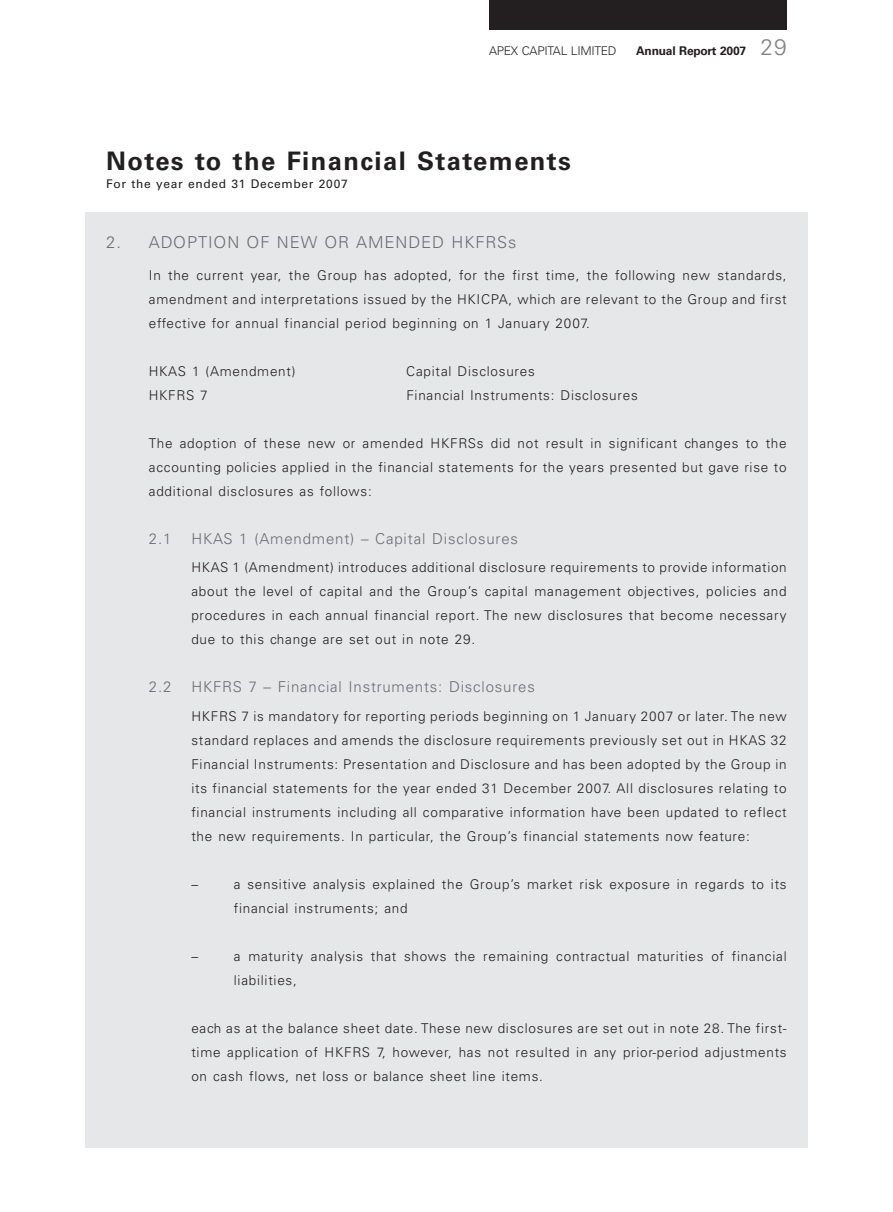
<style>
.page{position:relative;width:893px;height:1212px;background:#fff}
.page>*{position:absolute;margin:0;border:0;box-sizing:border-box;transform-origin:0 0}
.t1{font:700 25.5px "Univers LT Std";letter-spacing:.055em;color:#231f20}
.t2{font:300 16.5px "Univers LT Std";letter-spacing:.055em;color:#6c6d70}
.t3{font:300 15px "Univers LT Std";letter-spacing:.055em;color:#6c6d70}
.t4{font:300 13.5px/24px "Univers LT Std";letter-spacing:.055em;color:#231f20;text-align:justify}
.t5{font:12px "Univers LT Std";letter-spacing:.055em;color:#231f20}
.t6{font:300 12px "Univers LT Std";letter-spacing:-.02em;color:#231f20}
.t7{font:700 12px "Univers LT Std";letter-spacing:-.02em;color:#231f20}
.s1{font-weight:300;font-size:22.5px;color:#808285}
</style>
<div class="page">
<div style="left:489px;top:0;width:298px;height:30px;background:#231f20"></div>
<div style="left:85px;top:213px;width:723px;height:935px;background:#e6e7e9"></div>
<p class="t6" style="left:489px;top:46px;width:129px">APEX CAPITAL LIMITED</p>
<p class="t7" style="left:636px;top:46px;width:152px">Annual Report 2007 <span class="s1">29</span></p>
<h1 class="t1" style="left:106px;top:152px;width:466px">Notes to the Financial Statements</h1>
<p class="t5" style="left:106px;top:177px;width:243px">For the year ended 31 December 2007</p>
<p class="t2" style="left:106px;top:235px;width:411px">2. ADOPTION OF NEW OR AMENDED HKFRSs</p>
<p class="t4" style="left:149px;top:264px;width:639px">In the current year, the Group has adopted, for the first time, the following new standards, amendment and interpretations issued by the HKICPA, which are relevant to the Group and first effective for annual financial period beginning on 1 January 2007.</p>
<p class="t4" style="left:149px;top:360px;width:148px">HKAS 1 (Amendment)</p>
<p class="t4" style="left:406px;top:360px;width:130px">Capital Disclosures</p>
<p class="t4" style="left:149px;top:384px;width:60px">HKFRS 7</p>
<p class="t4" style="left:406px;top:384px;width:233px">Financial Instruments: Disclosures</p>
<p class="t4" style="left:149px;top:432px;width:639px">The adoption of these new or amended HKFRSs did not result in significant changes to the accounting policies applied in the financial statements for the years presented but gave rise to additional disclosures as follows:</p>
<p class="t3" style="left:149px;top:533px;width:24px">2.1</p>
<p class="t3" style="left:191px;top:533px;width:328px">HKAS 1 (Amendment) – Capital Disclosures</p>
<p class="t4" style="left:191px;top:556px;width:597px">HKAS 1 (Amendment) introduces additional disclosure requirements to provide information about the level of capital and the Group’s capital management objectives, policies and procedures in each annual financial report. The new disclosures that become necessary due to this change are set out in note 29.</p>
<p class="t3" style="left:149px;top:681px;width:24px">2.2</p>
<p class="t3" style="left:191px;top:681px;width:345px">HKFRS 7 – Financial Instruments: Disclosures</p>
<p class="t4" style="left:191px;top:705px;width:597px">HKFRS 7 is mandatory for reporting periods beginning on 1 January 2007 or later. The new standard replaces and amends the disclosure requirements previously set out in HKAS 32<br>Financial Instruments: Presentation and Disclosure and has been adopted by the Group in its financial statements for the year ended 31 December 2007. All disclosures relating to financial instruments including all comparative information have been updated to reflect the new requirements. In particular, the Group’s financial statements now feature:</p>
<p class="t4" style="left:191px;top:873px;width:8px">–</p>
<p class="t4" style="left:234px;top:873px;width:554px">a sensitive analysis explained the Group’s market risk exposure in regards to its financial instruments; and</p>
<p class="t4" style="left:191px;top:945px;width:8px">–</p>
<p class="t4" style="left:234px;top:945px;width:554px">a maturity analysis that shows the remaining contractual maturities of financial liabilities,</p>
<p class="t4" style="left:191px;top:1017px;width:597px">each as at the balance sheet date. These new disclosures are set out in note 28. The first&shy;time application of HKFRS 7, however, has not resulted in any prior-period adjustments on cash flows, net loss or balance sheet line items.</p>
</div>
